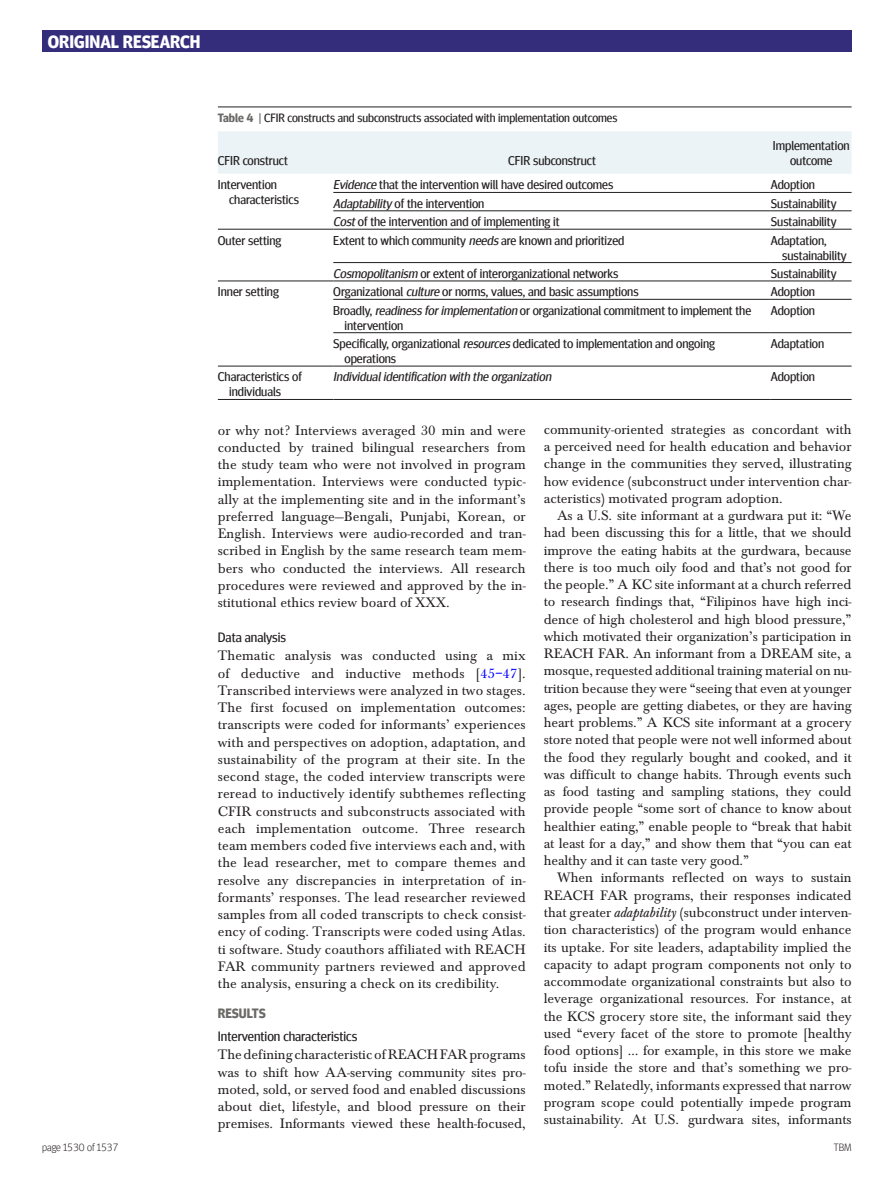
<style>
.page{position:relative;width:894px;height:1186px;background:#fff}
.page>*{position:absolute;margin:0;border:0;box-sizing:border-box;transform-origin:0 0}
.t1{font:700 18px "Meta Headline Offc";color:#fff}
.t2{font:14.25px/17.2px "Baskerville EF";letter-spacing:-.005em;color:#231f20;text-align:justify}
.t3{font:13.5px "Meta Headline Offc";color:#231f20}
.t4{font:700 13.5px "Meta Headline Offc";color:#6b6a68}
.t5{font:12.75px/15px "Meta Headline Offc";color:#231f20}
.t6{font:italic 12.75px "Meta Headline Offc";color:#231f20}
.t7{font:12px "Meta Headline Offc";color:#231f20}
.t8{font:300 10.5px "Meta Headline Offc";color:#231f20}
.s1{font-weight:700;color:#6b6a68}
.s2{color:#6b6a68}
.s3{font-style:italic}
.s4{color:#00f}
</style>
<div class="page">
<div style="left:42px;top:30px;width:809px;height:21px;background:#332d7b"></div>
<hr style="left:218px;top:107px;width:633px;height:1px;background:#231f20">
<div style="left:218px;top:131px;width:633px;height:43px;background:#ebf3f6"></div>
<hr style="left:333px;top:210px;width:437px;height:1px;background:#231f20">
<hr style="left:218px;top:229px;width:115px;height:1px;background:#231f20">
<hr style="left:218px;top:281px;width:115px;height:1px;background:#231f20">
<hr style="left:333px;top:332px;width:437px;height:1px;background:#231f20">
<hr style="left:218px;top:366px;width:115px;height:1px;background:#231f20">
<hr style="left:218px;top:399px;width:115px;height:1px;background:#231f20">
<hr style="left:333px;top:192px;width:437px;height:1px;background:#231f20">
<hr style="left:770px;top:192px;width:81px;height:1px;background:#231f20">
<hr style="left:770px;top:210px;width:81px;height:1px;background:#231f20">
<hr style="left:333px;top:229px;width:437px;height:1px;background:#231f20">
<hr style="left:333px;top:262px;width:437px;height:1px;background:#231f20">
<hr style="left:770px;top:229px;width:81px;height:1px;background:#231f20">
<hr style="left:770px;top:262px;width:81px;height:1px;background:#231f20">
<hr style="left:333px;top:281px;width:437px;height:1px;background:#231f20">
<hr style="left:333px;top:299px;width:437px;height:1px;background:#231f20">
<hr style="left:770px;top:281px;width:81px;height:1px;background:#231f20">
<hr style="left:770px;top:299px;width:81px;height:1px;background:#231f20">
<hr style="left:770px;top:332px;width:81px;height:1px;background:#231f20">
<hr style="left:333px;top:366px;width:437px;height:1px;background:#231f20">
<hr style="left:333px;top:399px;width:437px;height:1px;background:#231f20">
<hr style="left:770px;top:366px;width:81px;height:1px;background:#231f20">
<hr style="left:770px;top:399px;width:81px;height:1px;background:#231f20">
<p class="t1" style="left:48px;top:31px;width:154px">ORIGINAL RESEARCH</p>
<p class="t7" style="left:218px;top:111px;width:401px"><span class="s1">Table 4</span> <span class="s2">|</span> CFIR constructs and subconstructs associated with implementation outcomes</p>
<p class="t5" style="left:218px;top:154px;width:71px">CFIR construct</p>
<p class="t5" style="left:508px;top:154px;width:89px">CFIR subconstruct</p>
<p class="t5" style="left:772px;top:139px;width:78px;text-align:center">Implementation outcome</p>
<p class="t5" style="left:229px;top:178px;width:71px;text-indent:-11px">Intervention characteristics</p>
<p class="t5" style="left:333px;top:178px;width:281px"><span class="s3">Evidence</span> that the intervention will have desired outcomes</p>
<p class="t5" style="left:770px;top:178px;width:46px">Adoption</p>
<p class="t5" style="left:333px;top:196px;width:152px"><span class="s3">Adaptability</span> of the intervention</p>
<p class="t5" style="left:770px;top:196px;width:67px">Sustainability</p>
<p class="t5" style="left:333px;top:214px;width:228px"><span class="s3">Cost</span>of the intervention and of implementing it</p>
<p class="t5" style="left:770px;top:214px;width:67px">Sustainability</p>
<p class="t5" style="left:218px;top:233px;width:65px">Outer setting</p>
<p class="t5" style="left:333px;top:233px;width:292px">Extent to which community <span class="s3">needs</span> are known and prioritized</p>
<p class="t5" style="left:781px;top:233px;width:66px;text-indent:-11px">Adaptation, sustainability</p>
<p class="t5" style="left:333px;top:266px;width:286px"><span class="s3">Cosmopolitanism</span> or extent of interorganizational networks</p>
<p class="t5" style="left:770px;top:266px;width:67px">Sustainability</p>
<p class="t5" style="left:218px;top:285px;width:62px">Inner setting</p>
<p class="t5" style="left:333px;top:285px;width:307px">Organizational <span class="s3">culture</span> or norms, values, and basic assumptions</p>
<p class="t5" style="left:770px;top:285px;width:46px">Adoption</p>
<p class="t5" style="left:344px;top:303px;width:408px;text-indent:-11px">Broadly, <span class="s3">readiness forimplementation</span> or organizational commitment to implement the intervention</p>
<p class="t5" style="left:770px;top:303px;width:46px">Adoption</p>
<p class="t5" style="left:344px;top:336px;width:372px;text-indent:-11px">Specifically, organizational <span class="s3">resources</span> dedicated to implementation and ongoing operations</p>
<p class="t5" style="left:770px;top:336px;width:55px">Adaptation</p>
<p class="t5" style="left:229px;top:370px;width:74px;text-indent:-11px">Characteristics of individuals</p>
<p class="t6" style="left:333px;top:370px;width:222px">Individualidentification with the organization</p>
<p class="t5" style="left:770px;top:370px;width:46px">Adoption</p>
<p class="t2" style="left:218px;top:422px;width:309px">or why not? Interviews averaged 30 min and were conducted by trained bilingual researchers from the study team who were not involved in program implementation. Interviews were conducted typic&shy;ally at the implementing site and in the informant’s preferred language—Bengali, Punjabi, Korean, or English. Interviews were audio-recorded and tran&shy;scribed in English by the same research team mem&shy;bers who conducted the interviews. All research procedures were reviewed and approved by the in&shy;stitutional ethics review board of XXX.</p>
<p class="t3" style="left:218px;top:629px;width:70px">Data analysis</p>
<p class="t2" style="left:218px;top:647px;width:309px">Thematic analysis was conducted using a mix of deductive and inductive methods [<span class="s4">45–47</span>].<br>Transcribed interviews were analyzed in two stages.<br>The first focused on implementation outcomes: transcripts were coded for informants’ experiences with and perspectives on adoption, adaptation, and sustainability of the program at their site. In the second stage, the coded interview transcripts were reread to inductively identify subthemes reflecting CFIR constructs and subconstructs associated with each implementation outcome. Three research team members coded five interviews each and, with the lead researcher, met to compare themes and resolve any discrepancies in interpretation of in&shy;formants’ responses. The lead researcher reviewed samples from all coded transcripts to check consist&shy;ency of coding. Transcripts were coded using Atlas. ti software. Study coauthors affiliated with REACH FAR community partners reviewed and approved the analysis, ensuring a check on its credibility.</p>
<p class="t4" style="left:218px;top:1005px;width:49px">RESULTS</p>
<p class="t3" style="left:218px;top:1028px;width:141px">Intervention characteristics</p>
<p class="t2" style="left:218px;top:1046px;width:309px">The defining characteristic of REACH FAR programs was to shift how AA-serving community sites pro&shy;moted, sold, or served food and enabled discussions about diet, lifestyle, and blood pressure on their premises. Informants viewed these health-focused,</p>
<p class="t2" style="left:543px;top:421px;width:309px">community-oriented strategies as concordant with a perceived need for health education and behavior change in the communities they served, illustrating how evidence (subconstruct under intervention char&shy;acteristics) motivated program adoption.</p>
<p class="t2" style="left:543px;top:507px;width:309px;text-indent:13px">As a U.S. site informant at a gurdwara put it: “We had been discussing this for a little, that we should improve the eating habits at the gurdwara, because there is too much oily food and that’s not good for the people.” A KC site informant at a church referred to research findings that, “Filipinos have high inci&shy;dence of high cholesterol and high blood pressure,” which motivated their organization’s participation in REACH FAR. An informant from a DREAM site, a mosque, requested additional training material on nu&shy;trition because they were “seeing that even at younger ages, people are getting diabetes, or they are having heart problems.” A KCS site informant at a grocery store noted that people were not well informed about the food they regularly bought and cooked, and it was difficult to change habits. Through events such as food tasting and sampling stations, they could provide people “some sort of chance to know about healthier eating,” enable people to “break that habit at least for a day,” and show them that “you can eat healthy and it can taste very good.”</p>
<p class="t2" style="left:543px;top:869px;width:309px;text-indent:13px">When informants reflected on ways to sustain REACH FAR programs, their responses indicated that greater <span class="s3">adaptability</span> (subconstruct under interven&shy;tion characteristics) of the program would enhance its uptake. For site leaders, adaptability implied the capacity to adapt program components not only to accommodate organizational constraints but also to leverage organizational resources. For instance, at the KCS grocery store site, the informant said they used “every facet of the store to promote [healthy food options] … for example, in this store we make tofu inside the store and that’s something we pro&shy;moted.” Relatedly, informants expressed that narrow program scope could potentially impede program sustainability. At U.S. gurdwara sites, informants</p>
<p class="t8" style="left:42px;top:1141px;width:78px">page 1530 of 1537</p>
<p class="t8" style="left:833px;top:1141px;width:19px">TBM</p>
</div>
